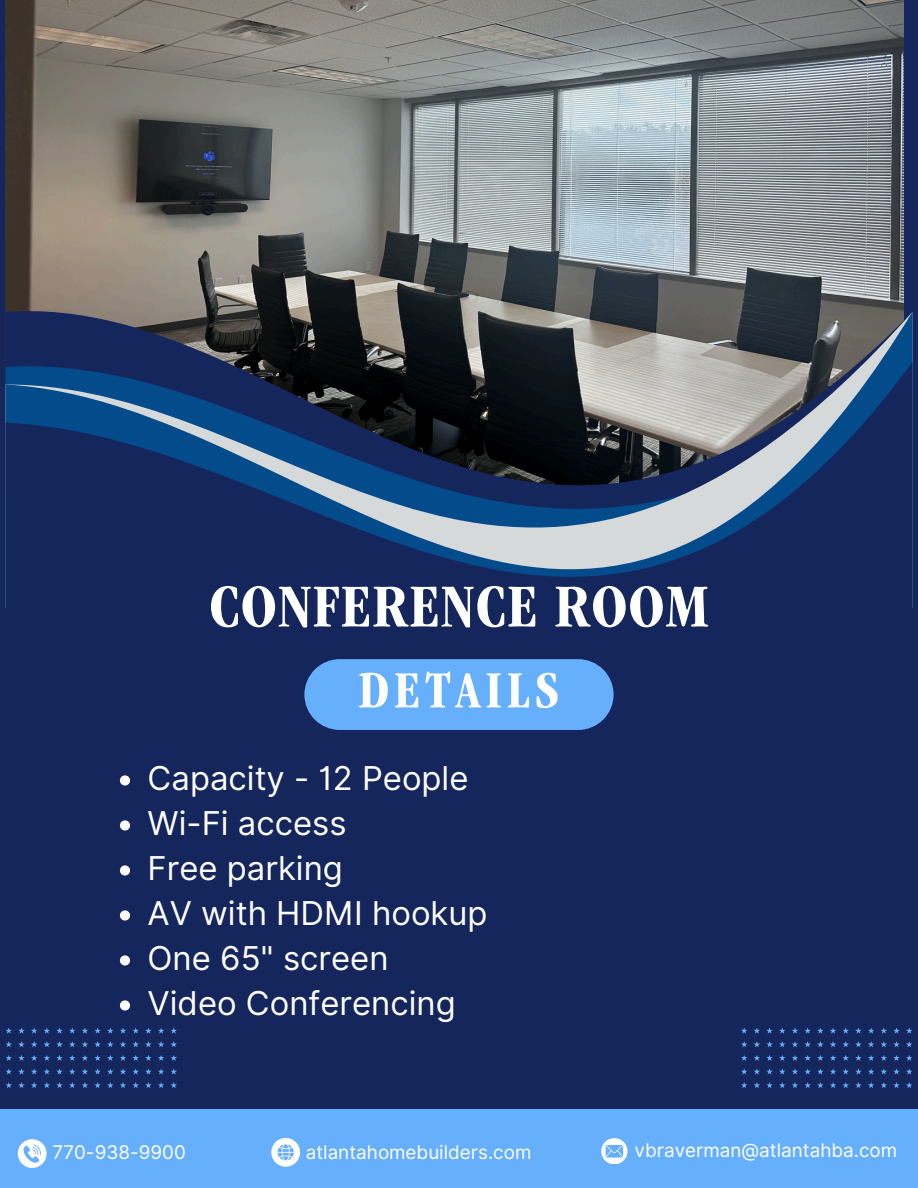
<style>
.page{position:relative;width:918px;height:1188px;background:#14265b}
.page>*{position:absolute;margin:0;border:0;box-sizing:border-box;transform-origin:0 0}
.t1{font:700 condensed 63px "ITC Garamond Std";letter-spacing:.02em;color:#fff}
.t2{font:700 condensed 54px "ITC Garamond Std";letter-spacing:.09em;color:#fff}
.t3{font:32.85px "Inter";color:#fff}
.t4{font:18.9px "Inter";color:#fff}
</style>
<div class="page">
<img style="left:5px;top:0;width:899px;height:489px">
<svg style="left:6px;top:290px;width:898px;height:22px;background:#5f5e5c"></svg>
<svg style="left:6px;top:312px;width:906px;height:50px"></svg>
<svg style="left:6px;top:362px;width:906px;height:215px"></svg>
<div style="left:304px;top:659px;width:310px;height:71px;background:#66affc"></div>
<div style="left:0;top:1110px;width:918px;height:78px;background:#66affc"></div>
<div style="left:18px;top:1139px;width:29px;height:29px;background:#fff;border-radius:50%"></div>
<svg style="left:23px;top:1144px;width:18px;height:19px"></svg>
<svg style="left:741px;top:1027px;width:171px;height:61px"></svg>
<svg style="left:6px;top:1027px;width:171px;height:61px"></svg>
<div style="left:271px;top:1138px;width:29px;height:29px;background:#fff;border-radius:50%"></div>
<svg style="left:278px;top:1144px;width:16px;height:16px"></svg>
<svg style="left:601px;top:1138px;width:26px;height:26px"></svg>
<svg style="left:120px;top:775px;width:10px;height:11px"></svg>
<svg style="left:120px;top:820px;width:10px;height:11px"></svg>
<svg style="left:120px;top:865px;width:10px;height:11px"></svg>
<svg style="left:120px;top:910px;width:10px;height:11px"></svg>
<svg style="left:120px;top:955px;width:10px;height:11px"></svg>
<svg style="left:120px;top:1000px;width:10px;height:11px"></svg>
<h2 class="t1" style="left:209px;top:582px;width:501px">CONFERENCE ROOM</h2>
<p class="t2" style="left:359px;top:669px;width:202px">DETAILS</p>
<p class="t3" style="left:148px;top:758px;width:322px">Capacity - 12 People</p>
<p class="t3" style="left:148px;top:803px;width:200px">Wi-Fi access</p>
<p class="t3" style="left:148px;top:848px;width:197px">Free parking</p>
<p class="t3" style="left:148px;top:893px;width:341px">AV with HDMI hookup</p>
<p class="t3" style="left:148px;top:938px;width:243px">One 65" screen</p>
<p class="t3" style="left:148px;top:983px;width:310px">Video Conferencing</p>
<p class="t4" style="left:53px;top:1141px;width:135px">770-938-9900</p>
<p class="t4" style="left:306px;top:1141px;width:227px">atlantahomebuilders.com</p>
<h1 class="t4" style="left:635px;top:1138px;width:264px">vbraverman@atlantahba.com</h1>
</div>
